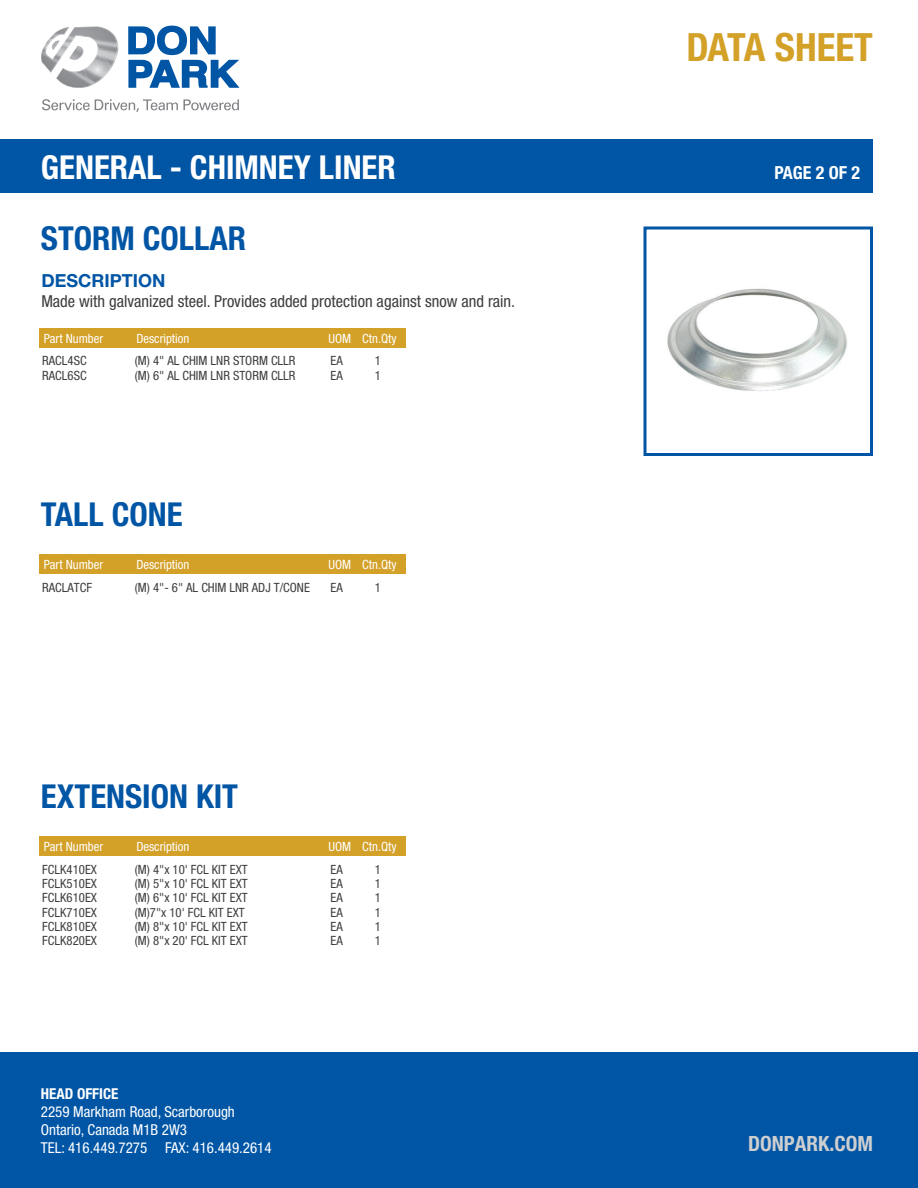
<style>
.page{position:relative;width:918px;height:1188px;background:#fff}
.page>*{position:absolute;margin:0;border:0;box-sizing:border-box;transform-origin:0 0}
.t1{font:700 condensed 39px "Helvetica Neue LT Pro";color:#d3a028}
.t2{font:700 condensed 33px "Helvetica Neue LT Pro";color:#0155a5}
.t3{font:700 condensed 33px "Helvetica Neue LT Pro";color:#fff}
.t4{font:700 condensed 21px "Helvetica Neue LT Pro";color:#cdced0}
.t5{font:700 18px "Helvetica Neue LT Pro";color:#0155a5}
.t6{font:700 condensed 18px "Helvetica Neue LT Pro";color:#fff}
.t7{font:condensed 16.5px "Helvetica Neue LT Pro";color:#3e3e3f}
.t8{font:condensed 15px/18px "Helvetica Neue LT Pro";color:#fff}
.t9{font:700 condensed 15px "Helvetica Neue LT Pro";color:#fff}
.t10{font:condensed 12.75px "Helvetica Neue LT Pro";color:#3e3e3f}
.t11{font:condensed 12.75px "Helvetica Neue LT Pro";color:#fff}
</style>
<div class="page">
<div style="left:0;top:1053px;width:918px;height:135px;background:#0155a5"></div>
<div style="left:39px;top:837px;width:367px;height:19px;background:#d3a028"></div>
<div style="left:39px;top:555px;width:367px;height:19px;background:#d3a028"></div>
<div style="left:39px;top:328px;width:367px;height:19px;background:#d3a028"></div>
<img style="left:667px;top:288px;width:180px;height:103px">
<div style="left:644px;top:226px;width:229px;height:230px;border:3px solid #0155a5"></div>
<div style="left:0;top:140px;width:873px;height:53px;background:#0155a5"></div>
<img style="left:41px;top:49px;width:2px;height:15px">
<svg style="left:43px;top:26px;width:197px;height:62px"></svg>
<img style="left:85px;top:57px;width:25px;height:25px">
<svg style="left:42px;top:99px;width:197px;height:13px"></svg>
<h1 class="t1" style="left:687px;top:24px;width:188px">DATA SHEET</h1>
<h2 class="t3" style="left:41px;top:148px;width:356px">GENERAL - CHIMNEY LINER</h2>
<h3 class="t6" style="left:775px;top:162px;width:87px">PAGE 2 OF 2</h3>
<h2 class="t2" style="left:41px;top:219px;width:207px">STORM COLLAR</h2>
<h3 class="t5" style="left:41px;top:270px;width:125px">DESCRIPTION</h3>
<p class="t7" style="left:41px;top:291px;width:475px">Made with galvanized steel. Provides added protection against snow and rain.</p>
<p class="t11" style="left:44px;top:331px;width:61px">Part Number</p>
<p class="t11" style="left:136px;top:331px;width:55px">Description</p>
<p class="t11" style="left:328px;top:331px;width:70px">UOM Ctn.Qty</p>
<p class="t10" style="left:42px;top:353px;width:46px">RACL4SC</p>
<p class="t10" style="left:135px;top:353px;width:162px">(M) 4" AL CHIM LNR STORM CLLR</p>
<p class="t10" style="left:331px;top:353px;width:14px">EA</p>
<p class="t10" style="left:375px;top:353px;width:8px">1</p>
<p class="t10" style="left:42px;top:368px;width:46px">RACL6SC</p>
<p class="t10" style="left:135px;top:368px;width:162px">(M) 6" AL CHIM LNR STORM CLLR</p>
<p class="t10" style="left:331px;top:368px;width:14px">EA</p>
<p class="t10" style="left:375px;top:368px;width:8px">1</p>
<h2 class="t2" style="left:41px;top:495px;width:143px">TALL CONE</h2>
<p class="t11" style="left:44px;top:557px;width:61px">Part Number</p>
<p class="t11" style="left:136px;top:557px;width:55px">Description</p>
<p class="t11" style="left:328px;top:557px;width:70px">UOM Ctn.Qty</p>
<p class="t10" style="left:42px;top:580px;width:51px">RACLATCF</p>
<p class="t10" style="left:135px;top:580px;width:177px">(M) 4"- 6" AL CHIM LNR ADJ T/CONE</p>
<p class="t10" style="left:331px;top:580px;width:14px">EA</p>
<p class="t10" style="left:375px;top:580px;width:8px">1</p>
<h2 class="t2" style="left:41px;top:777px;width:199px">EXTENSION KIT</h2>
<p class="t11" style="left:44px;top:839px;width:61px">Part Number</p>
<p class="t11" style="left:136px;top:839px;width:55px">Description</p>
<p class="t11" style="left:328px;top:839px;width:70px">UOM Ctn.Qty</p>
<p class="t10" style="left:42px;top:862px;width:56px">FCLK410EX</p>
<p class="t10" style="left:135px;top:862px;width:114px">(M) 4"x 10' FCL KIT EXT</p>
<p class="t10" style="left:331px;top:862px;width:14px">EA</p>
<p class="t10" style="left:375px;top:862px;width:8px">1</p>
<p class="t10" style="left:42px;top:876px;width:56px">FCLK510EX</p>
<p class="t10" style="left:135px;top:876px;width:114px">(M) 5"x 10' FCL KIT EXT</p>
<p class="t10" style="left:331px;top:876px;width:14px">EA</p>
<p class="t10" style="left:375px;top:876px;width:8px">1</p>
<p class="t10" style="left:42px;top:890px;width:56px">FCLK610EX</p>
<p class="t10" style="left:135px;top:890px;width:114px">(M) 6"x 10' FCL KIT EXT</p>
<p class="t10" style="left:331px;top:890px;width:14px">EA</p>
<p class="t10" style="left:375px;top:890px;width:8px">1</p>
<p class="t10" style="left:42px;top:905px;width:56px">FCLK710EX</p>
<p class="t10" style="left:135px;top:905px;width:111px">(M)7"x 10' FCL KIT EXT</p>
<p class="t10" style="left:331px;top:905px;width:14px">EA</p>
<p class="t10" style="left:375px;top:905px;width:8px">1</p>
<p class="t10" style="left:42px;top:919px;width:56px">FCLK810EX</p>
<p class="t10" style="left:135px;top:919px;width:114px">(M) 8"x 10' FCL KIT EXT</p>
<p class="t10" style="left:331px;top:919px;width:14px">EA</p>
<p class="t10" style="left:375px;top:919px;width:8px">1</p>
<p class="t10" style="left:42px;top:933px;width:56px">FCLK820EX</p>
<p class="t10" style="left:135px;top:933px;width:114px">(M) 8"x 20' FCL KIT EXT</p>
<p class="t10" style="left:331px;top:933px;width:14px">EA</p>
<p class="t10" style="left:375px;top:933px;width:8px">1</p>
<p class="t9" style="left:41px;top:1084px;width:79px">HEAD OFFICE</p>
<p class="t8" style="left:41px;top:1102px;width:232px">2259 Markham Road, Scarborough<br>Ontario, Canada M1B 2W3<br>TEL: 416.449.7275 FAX: 416.449.2614</p>
<h3 class="t4" style="left:748px;top:1131px;width:126px">DONPARK.COM</h3>
</div>
